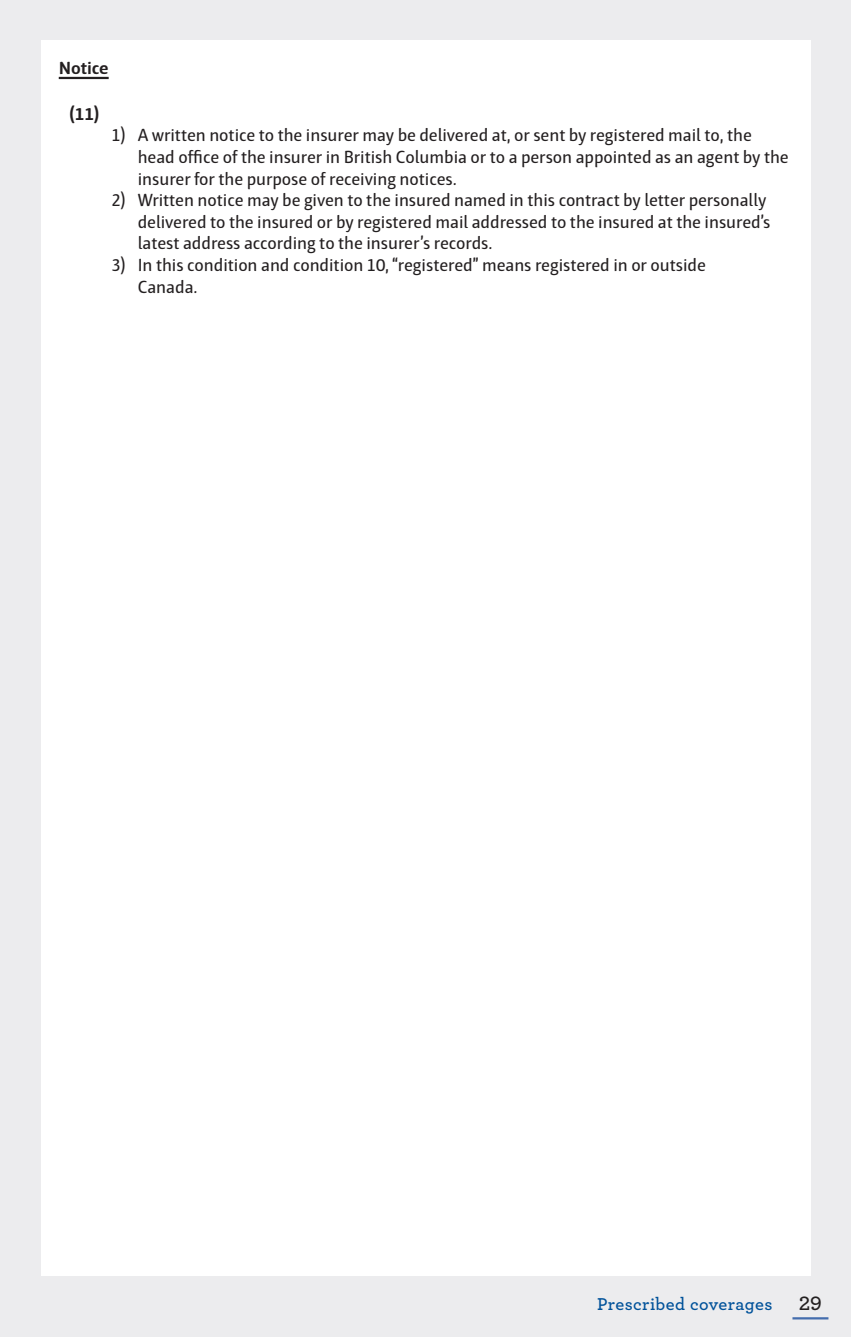
<style>
.page{position:relative;width:851px;height:1337px;background:#fff}
.page>*{position:absolute;margin:0;border:0;box-sizing:border-box;transform-origin:0 0}
.Page_No{font:600 20.25px "Archer";color:#231f20}
.t1{font:18px/21.6px "Haptic";letter-spacing:-.005em;color:#231f20}
.Section_Header_-_Foo{font:600 18px "Archer";letter-spacing:.025em;color:#01529a}
.Body_-_Bold_-_Underl{font:700 18px "Haptic";letter-spacing:-.005em;color:#231f20}
</style>
<div class="page">
<div style="left:0;top:0;width:850px;height:1336px;background:#ececee"></div>
<div style="left:40px;top:40px;width:770px;height:1236px;background:#fff"></div>
<hr style="left:792px;top:1317px;width:36px;height:2px;background:#446dad">
<hr style="left:59px;top:77px;width:50px;height:2px;background:#231f20">
<p class="Body_-_Bold_-_Underl" style="left:59px;top:57px;width:51px">Notice</p>
<p class="Body_-_Bold_-_Underl" style="left:70px;top:103px;width:31px">(11)</p>
<p class="t1" style="left:138px;top:125px;width:652px;text-indent:-26px">1) A written notice to the insurer may be delivered at, or sent by registered mail to, the head office of the insurer in British Columbia or to a person appointed as an agent by the insurer for the purpose of receiving notices.</p>
<p class="t1" style="left:138px;top:189px;width:634px;text-indent:-26px">2) Written notice may be given to the insured named in this contract by letter personally delivered to the insured or by registered mail addressed to the insured at the insured’s latest address according to the insurer’s records.</p>
<p class="t1" style="left:138px;top:254px;width:569px;text-indent:-26px">3) In this condition and condition 10, “registered” means registered in or outside<br>Canada.</p>
<p class="Section_Header_-_Foo" style="left:597px;top:1290px;width:177px">Prescribed coverages</p>
<p class="Page_No" style="left:798px;top:1288px;width:25px">29</p>
</div>
